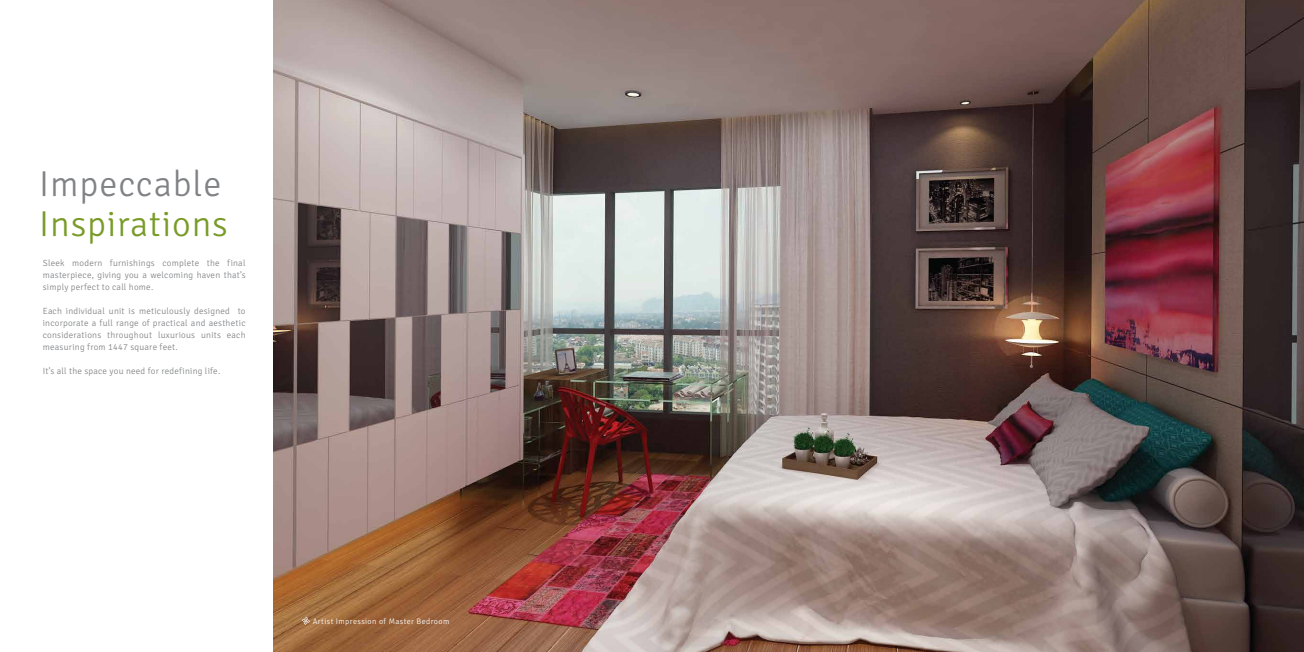
<style>
.page{position:relative;width:1304px;height:652px;background:#fff}
.page>*{position:absolute;margin:0;border:0;box-sizing:border-box;transform-origin:0 0}
.t1{font:300 36px "Signika Negative";letter-spacing:.025em;color:#799b28}
.t2{font:300 36px "Signika Negative";letter-spacing:.025em;color:#808285}
.t3{font:300 9px/12px "Signika Negative";letter-spacing:.025em;color:#808285;text-align:justify}
.t4{font:300 8px "Signika Negative";letter-spacing:.05em;color:#fff}
</style>
<div class="page">
<img style="left:274px;top:0;width:1030px;height:652px">
<svg style="left:302px;top:617px;width:8px;height:8px"></svg>
<h1 class="t2" style="left:39px;top:165px;width:184px">Impeccable</h1>
<h1 class="t1" style="left:39px;top:205px;width:190px">Inspirations</h1>
<p class="t3" style="left:43px;top:257px;width:204px">Sleek modern furnishings complete the final masterpiece, giving you a welcoming haven that’s simply perfect to call home.</p>
<p class="t3" style="left:43px;top:305px;width:204px">Each individual unit is meticulously designed to incorporate a full range of practical and aesthetic considerations throughout luxurious units each measuring from 1447 square feet.</p>
<p class="t3" style="left:43px;top:365px;width:179px">It’s all the space you need for redefining life.</p>
<p class="t4" style="left:313px;top:617px;width:138px">Artist Impression of Master Bedroom</p>
</div>
